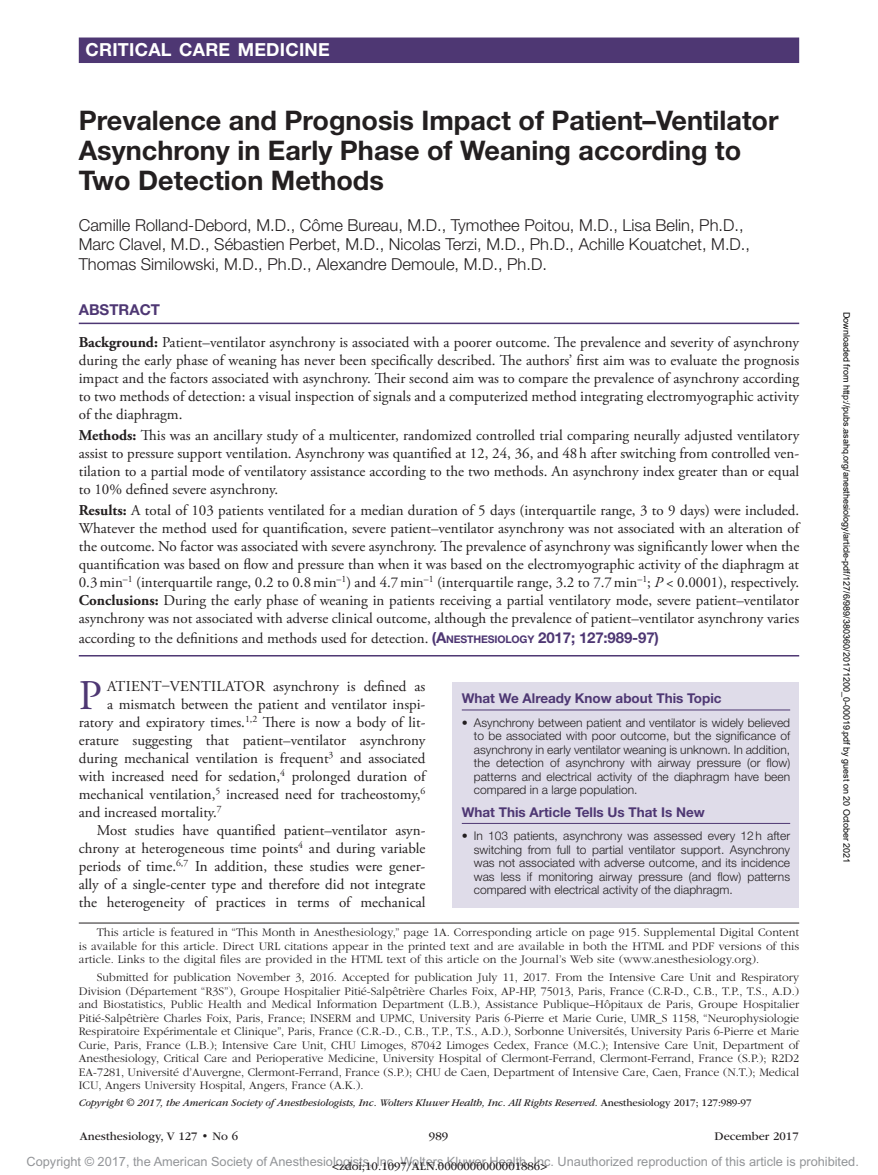
<style>
.page{position:relative;width:878px;height:1175px;background:#fff}
.page>*{position:absolute;margin:0;border:0;box-sizing:border-box;transform-origin:0 0}
.t1{font:42.15px "Adobe Garamond Pro";color:#4e3773}
.t2{font:700 27px/30px "Helvetica Neue LT Std";color:#231f20}
.t3{font:700 18px "Helvetica Neue LT Std";letter-spacing:.015em;color:#fff}
.t4{font:300 16.5px/19.5px "Helvetica Neue LT Std";color:#231f20}
.t5{font:15px/18px "Adobe Garamond Pro";color:#231f20;text-align:justify}
.t6{font:700 15px "Helvetica Neue LT Std";color:#4e3773}
.t7{font:700 13.5px "Helvetica Neue LT Std";color:#4e3773}
.t8{font:12.75px "Arial MT Std";color:#939598}
.t9{font:300 12px/13.5px "ITC Garamond Std";color:#231f20;text-align:justify}
.t10{font:300 12px/13.5px "Helvetica Neue LT Std";color:#231f20;text-align:justify}
.t11{font:12px "ITC Garamond Std";color:#231f20}
.t12{font:italic 10.5px "ITC Garamond Std";letter-spacing:-.01em;color:#231f20}
.t13{font:9px "Arial";color:#000}
.s1{font-weight:700}
.s2{font-style:italic}
.s3{font-family:"Helvetica Neue LT Std";font-weight:700;color:#4e3773}
.s4{font-family:"Helvetica Neue LT Std";font-weight:700;font-size:10.5px;color:#4e3773}
.s5{font-style:normal}
</style>
<div class="page">
<div style="left:452px;top:682px;width:347px;height:225px;background:#dfdce9"></div>
<hr style="left:462px;top:709px;width:328px;height:1px;background:#4e3773">
<hr style="left:462px;top:823px;width:328px;height:1px;background:#4e3773">
<hr style="left:79px;top:322px;width:720px;height:2px;background:#4e3773">
<hr style="left:79px;top:655px;width:720px;height:1px;background:#4e3773">
<hr style="left:79px;top:922px;width:720px;height:1px;background:#231f20">
<div style="left:79px;top:38px;width:720px;height:25px;background:#4e3773"></div>
<p class="t3" style="left:86px;top:38px;width:246px">CRITICAL CARE MEDICINE</p>
<h2 class="t2" style="left:79px;top:105px;width:701px">Prevalence and Prognosis Impact of Patient–Ventilator<br>Asynchrony in Early Phase of Weaning according to<br>Two Detection Methods</h2>
<p class="t4" style="left:79px;top:215px;width:672px">Camille Rolland-Debord, M.D., Côme Bureau, M.D., Tymothee Poitou, M.D., Lisa Belin, Ph.D.,<br>Marc Clavel, M.D., Sébastien Perbet, M.D., Nicolas Terzi, M.D., Ph.D., Achille Kouatchet, M.D.,<br>Thomas Similowski, M.D., Ph.D., Alexandre Demoule, M.D., Ph.D.</p>
<p class="t6" style="left:79px;top:300px;width:83px">ABSTRACT</p>
<p class="t5" style="left:79px;top:333px;width:721px"><span class="s1">Background:</span> Patient–ventilator asynchrony is associated with a poorer outcome. The prevalence and severity of asynchrony during the early phase of weaning has never been specifically described. The authors’ first aim was to evaluate the prognosis impact and the factors associated with asynchrony. Their second aim was to compare the prevalence of asynchrony according to two methods of detection: a visual inspection of signals and a computerized method integrating electromyographic activity of the diaphragm.</p>
<p class="t5" style="left:79px;top:426px;width:722px"><span class="s1">Methods:</span> This was an ancillary study of a multicenter, randomized controlled trial comparing neurally adjusted ventilatory assist to pressure support ventilation. Asynchrony was quantified at 12, 24, 36, and 48h after switching from controlled ven&shy;tilation to a partial mode of ventilatory assistance according to the two methods. An asynchrony index greater than or equal to 10% defined severe asynchrony.</p>
<p class="t5" style="left:79px;top:501px;width:722px"><span class="s1">Results:</span> A total of 103 patients ventilated for a median duration of 5 days (interquartile range, 3 to 9 days) were included.<br>Whatever the method used for quantification, severe patient–ventilator asynchrony was not associated with an alteration of the outcome. No factor was associated with severe asynchrony. The prevalence of asynchrony was significantly lower when the quantification was based on flow and pressure than when it was based on the electromyographic activity of the diaphragm at 0.3min<sup>–1</sup> (interquartile range, 0.2 to 0.8min<sup>–1</sup>) and 4.7min<sup>–1</sup> (interquartile range, 3.2 to 7.7min<sup>–1</sup>; <span class="s2">P</span> &lt; 0.0001), respectively.<br><span class="s1">Conclusions:</span> During the early phase of weaning in patients receiving a partial ventilatory mode, severe patient–ventilator asynchrony was not associated with adverse clinical outcome, although the prevalence of patient–ventilator asynchrony varies</p>
<p class="t5" style="left:79px;top:630px;width:581px">according to the definitions and methods used for detection. <span class="s3">(</span><span class="s3">A</span><span class="s4">NESTHESIOLOGY</span> <span class="s3">2017; 127:989-97)</span></p>
<h1 class="t1" style="left:79px;top:670px;width:25px">P</h1>
<p class="t5" style="left:107px;top:678px;width:320px">ATIENT–VENTILATOR asynchrony is defined as</p>
<p class="t5" style="left:107px;top:696px;width:320px">a mismatch between the patient and ventilator inspi-</p>
<p class="t5" style="left:79px;top:714px;width:348px">ratory and expiratory times.<sup>1,2</sup> There is now a body of lit-</p>
<p class="t5" style="left:79px;top:732px;width:348px">erature suggesting that patient–ventilator asynchrony</p>
<p class="t5" style="left:79px;top:750px;width:348px">during mechanical ventilation is frequent<sup>3</sup> and associated</p>
<p class="t5" style="left:79px;top:768px;width:348px">with increased need for sedation,<sup>4</sup> prolonged duration of</p>
<p class="t5" style="left:79px;top:786px;width:348px">mechanical ventilation,<sup>5</sup> increased need for tracheostomy,<sup>6</sup></p>
<p class="t5" style="left:79px;top:804px;width:144px">and increased mortality.<sup>7</sup></p>
<p class="t5" style="left:97px;top:822px;width:330px">Most studies have quantified patient–ventilator asyn-</p>
<p class="t5" style="left:79px;top:840px;width:348px">chrony at heterogeneous time points<sup>4</sup> and during variable</p>
<p class="t5" style="left:79px;top:858px;width:348px">periods of time.<sup>6,7</sup> In addition, these studies were gener-</p>
<p class="t5" style="left:79px;top:876px;width:348px">ally of a single-center type and therefore did not integrate</p>
<p class="t5" style="left:79px;top:894px;width:348px">the heterogeneity of practices in terms of mechanical</p>
<p class="t7" style="left:462px;top:690px;width:261px">What We Already Know about This Topic</p>
<p class="t10" style="left:474px;top:715px;width:318px;text-indent:-12px">• Asynchrony between patient and ventilator is widely believed to be associated with poor outcome, but the significance of asynchrony in early ventilator weaning is unknown. In addition, the detection of asynchrony with airway pressure (or flow) patterns and electrical activity of the diaphragm have been compared in a large population.</p>
<p class="t7" style="left:462px;top:803px;width:244px">What This Article Tells Us That Is New</p>
<p class="t10" style="left:474px;top:829px;width:318px;text-indent:-12px">• In 103 patients, asynchrony was assessed every 12h after switching from full to partial ventilator support. Asynchrony was not associated with adverse outcome, and its incidence was less if monitoring airway pressure (and flow) patterns compared with electrical activity of the diaphragm.</p>
<p class="t9" style="left:79px;top:925px;width:722px;text-indent:18px">This article is featured in “This Month in Anesthesiology,” page 1A. Corresponding article on page 915. Supplemental Digital Content is available for this article. Direct URL citations appear in the printed text and are available in both the HTML and PDF versions of this article. Links to the digital files are provided in the HTML text of this article on the Journal’s Web site (www.anesthesiology.org).</p>
<p class="t9" style="left:79px;top:970px;width:722px;text-indent:18px">Submitted for publication November 3, 2016. Accepted for publication July 11, 2017. From the Intensive Care Unit and Respiratory Division (Département “R3S”), Groupe Hospitalier Pitié-Salpêtrière Charles Foix, AP-HP, 75013, Paris, France (C.R-D., C.B., T.P., T.S., A.D.) and Biostatistics, Public Health and Medical Information Department (L.B.), Assistance Publique–Hôpitaux de Paris, Groupe Hospitalier Pitié-Salpêtrière Charles Foix, Paris, France; INSERM and UPMC, University Paris 6-Pierre et Marie Curie, UMR_S 1158, “Neurophysiologie Respiratoire Expérimentale et Clinique”, Paris, France (C.R.-D., C.B., T.P., T.S., A.D.), Sorbonne Universités, University Paris 6-Pierre et Marie Curie, Paris, France (L.B.); Intensive Care Unit, CHU Limoges, 87042 Limoges Cedex, France (M.C.); Intensive Care Unit, Department of Anesthesiology, Critical Care and Perioperative Medicine, University Hospital of Clermont-Ferrand, Clermont-Ferrand, France (S.P.); R2D2<br>EA-7281, Université d’Auvergne, Clermont-Ferrand, France (S.P.); CHU de Caen, Department of Intensive Care, Caen, France (N.T.); Medical ICU, Angers University Hospital, Angers, France (A.K.).</p>
<p class="t12" style="left:79px;top:1096px;width:674px">Copyright © 2017, the American Society of Anesthesiologists, Inc. Wolters Kluwer Health, Inc. All Rights Reserved. <span class="s5">Anesthesiology 2017; 127:989-97</span></p>
<p class="t11" style="left:80px;top:1130px;width:160px">Anesthesiology, V 127 • No 6</p>
<p class="t11" style="left:429px;top:1130px;width:21px">989</p>
<p class="t11" style="left:714px;top:1130px;width:86px">December 2017</p>
<p class="t13" style="left:850px;top:312px;width:553px;rotate:90deg">Downloaded from http://pubs.asahq.org/anesthesiology/article-pdf/127/6/989/380360/20171200_0-00019.pdf by guest on 20 October 2021</p>
<p class="t8" style="left:27px;top:1154px;width:833px">Copyright © 2017, the American Society of Anesthesiologists, Inc. Wolters Kluwer Health, Inc. Unauthorized reproduction of this article is prohibited.</p>
<p class="t11" style="left:332px;top:1159px;width:216px">&lt;zdoi;10.1097/ALN.0000000000001886&gt;</p>
</div>
